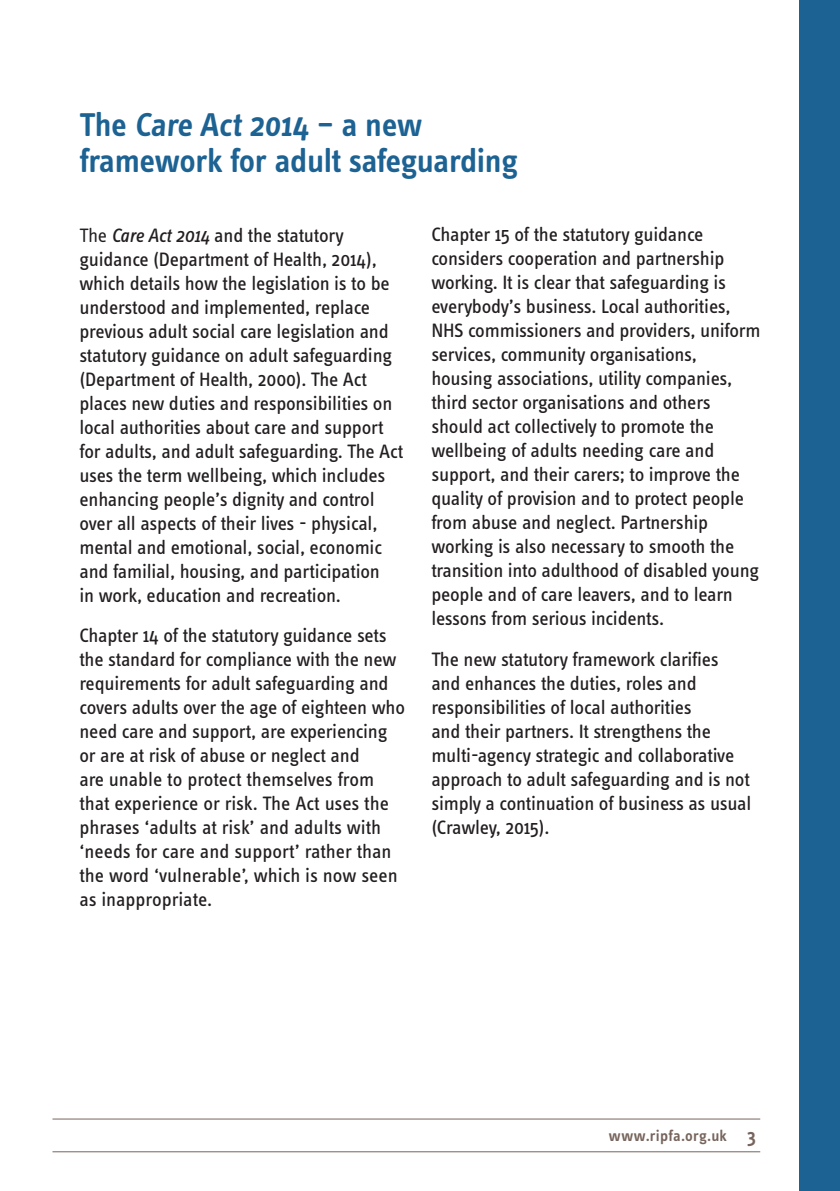
<style>
.page{position:relative;width:840px;height:1191px;background:#fff}
.page>*{position:absolute;margin:0;border:0;box-sizing:border-box;transform-origin:0 0}
.RiP_Heading{font:600 34px/36px "Info Text Pro";letter-spacing:-.01em;color:#1c6293}
.RiP_Body{font:20px/24px "Info Text Pro";letter-spacing:-.01em;color:#231f20}
.t1{font:600 20px "Info Text Pro";color:#77655d}
.t2{font:600 16px "Info Text Pro";letter-spacing:.015em;color:#77655d}
.s1{font-style:inherit}
.s2{font-style:italic}
</style>
<div class="page">
<div style="left:799px;top:0;width:40px;height:1191px;background:#1c6293"></div>
<hr style="left:52px;top:1151px;width:707px;height:1px;background:#77655d">
<hr style="left:52px;top:1118px;width:707px;height:1px;background:#77655d">
<p class="RiP_Heading" style="left:79px;top:106px;width:440px">The Care Act 2014 – a new framework for adult safeguarding</p>
<p class="RiP_Body" style="left:79px;top:222px;width:325px"><span class="s1">The</span> <span class="s2">Care Act 2014</span> and the statutory guidance (Department of Health, 2014), which details how the legislation is to be understood and implemented, replace previous adult social care legislation and statutory guidance on adult safeguarding (Department of Health, 2000). The Act places new duties and responsibilities on local authorities about care and support for adults, and adult safeguarding. The Act uses the term wellbeing, which includes enhancing people’s dignity and control over all aspects of their lives - physical, mental and emotional, social, economic and familial, housing, and participation<br>in work, education and recreation.</p>
<p class="RiP_Body" style="left:79px;top:622px;width:327px">Chapter 14 of the statutory guidance sets the standard for compliance with the new requirements for adult safeguarding and covers adults over the age of eighteen who need care and support, are experiencing or are at risk of abuse or neglect and<br>are unable to protect themselves from that experience or risk. The Act uses the phrases ‘adults at risk’ and adults with ‘needs for care and support’ rather than the word ‘vulnerable’, which is now seen as inappropriate.</p>
<p class="RiP_Body" style="left:431px;top:222px;width:330px">Chapter 15 of the statutory guidance considers cooperation and partnership working. It is clear that safeguarding is everybody’s business. Local authorities, NHS commissioners and providers, uniform services, community organisations, housing associations, utility companies, third sector organisations and others should act collectively to promote the wellbeing of adults needing care and support, and their carers; to improve the quality of provision and to protect people from abuse and neglect. Partnership working is also necessary to smooth the transition into adulthood of disabled young people and of care leavers, and to learn lessons from serious incidents.</p>
<p class="RiP_Body" style="left:431px;top:646px;width:321px">The new statutory framework clarifies and enhances the duties, roles and responsibilities of local authorities<br>and their partners. It strengthens the multi-agency strategic and collaborative approach to adult safeguarding and is not simply a continuation of business as usual (Crawley, 2015).</p>
<p class="t2" style="left:608px;top:1126px;width:119px">www.ripfa.org.uk</p>
<p class="t1" style="left:746px;top:1124px;width:10px">3</p>
</div>
